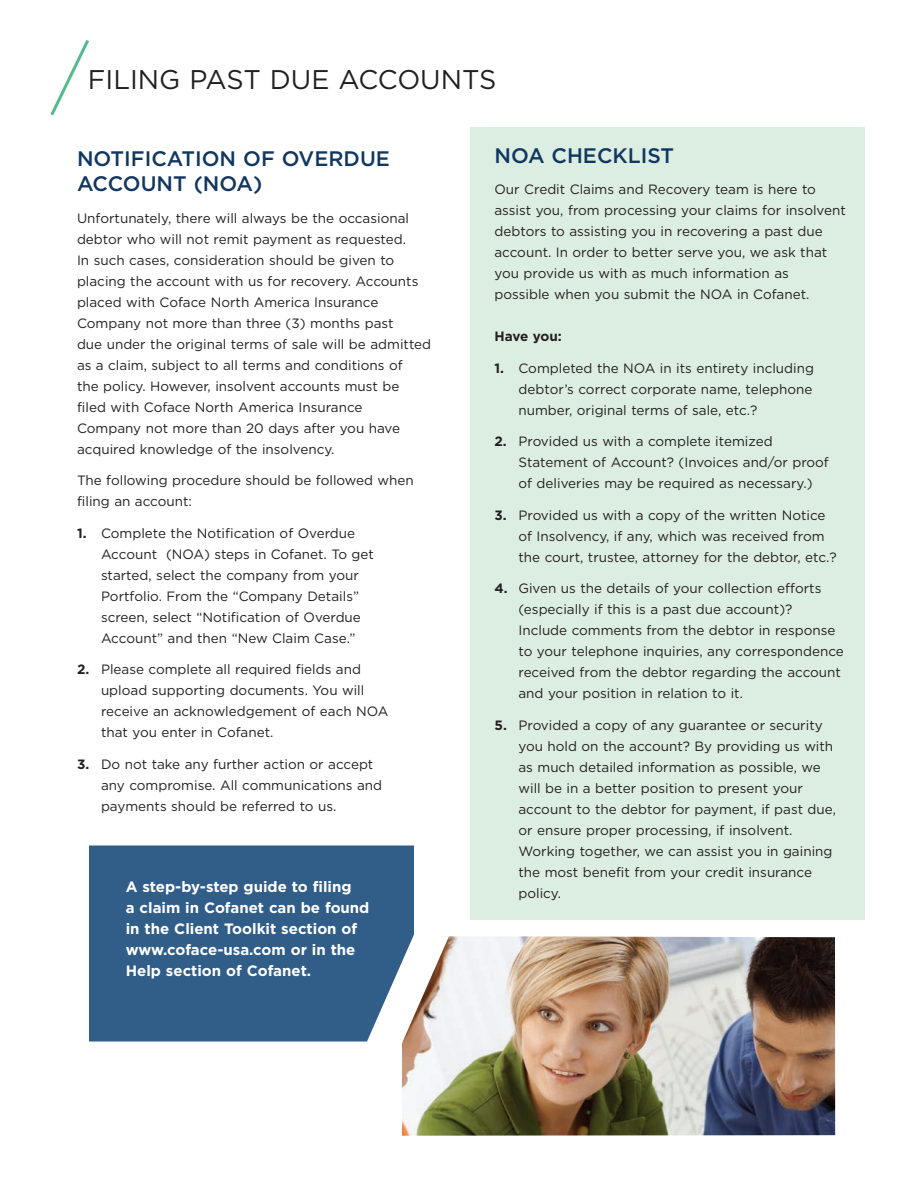
<style>
.page{position:relative;width:918px;height:1188px;background:#fff}
.page>*{position:absolute;margin:0;border:0;box-sizing:border-box;transform-origin:0 0}
.t1{font:27px "Gotham";color:#231f20}
.t2{font:500 21px/25.2px "Gotham";color:#113761}
.t3{font:700 15px/21px "Gotham";color:#fff}
.t4{font:13.5px/21px "Gotham";color:#231f20}
.t5{font:700 13.5px "Gotham";letter-spacing:-.02em;color:#231f20}
.s1{font-weight:700}
</style>
<div class="page">
<div style="left:89px;top:846px;width:325px;height:195px;background:#315d89"></div>
<svg style="left:50px;top:40px;width:39px;height:76px"></svg>
<div style="left:470px;top:127px;width:395px;height:793px;background:#dceee1"></div>
<img style="left:402px;top:936px;width:433px;height:200px">
<h1 class="t1" style="left:88px;top:70px;width:410px">FILING PAST DUE ACCOUNTS</h1>
<h2 class="t2" style="left:77px;top:148px;width:315px">NOTIFICATION OF OVERDUE<br>ACCOUNT (NOA)</h2>
<p class="t4" style="left:77px;top:209px;width:356px">Unfortunately, there will always be the occasional debtor who will not remit payment as requested.<br>In such cases, consideration should be given to placing the account with us for recovery. Accounts placed with Coface North America Insurance Company not more than three (3) months past<br>due under the original terms of sale will be admitted as a claim, subject to all terms and conditions of<br>the policy. However, insolvent accounts must be filed with Coface North America Insurance<br>Company not more than 20 days after you have acquired knowledge of the insolvency.</p>
<p class="t4" style="left:77px;top:471px;width:338px">The following procedure should be followed when filing an account:</p>
<p class="t4" style="left:101px;top:524px;width:275px;text-indent:-24px"><span class="s1">1.</span> Complete the Notification of Overdue Account (NOA) steps in Cofanet. To get started, select the company from your Portfolio. From the “Company Details” screen, select “Notification of Overdue Account” and then “New Claim Case.”</p>
<p class="t4" style="left:101px;top:660px;width:289px;text-indent:-24px"><span class="s1">2.</span> Please complete all required fields and upload supporting documents. You will receive an acknowledgement of each NOA that you enter in Cofanet.</p>
<p class="t4" style="left:101px;top:755px;width:283px;text-indent:-24px"><span class="s1">3.</span> Do not take any further action or accept any compromise. All communications and payments should be referred to us.</p>
<p class="t3" style="left:126px;top:877px;width:245px">A step-by-step guide to filing<br>a claim in Cofanet can be found in the Client Toolkit section of www.coface-usa.com or in the<br>Help section of Cofanet.</p>
<h2 class="t2" style="left:494px;top:145px;width:181px">NOA CHECKLIST</h2>
<p class="t4" style="left:494px;top:180px;width:353px">Our Credit Claims and Recovery team is here to assist you, from processing your claims for insolvent debtors to assisting you in recovering a past due account. In order to better serve you, we ask that you provide us with as much information as possible when you submit the NOA in Cofanet.</p>
<p class="t5" style="left:494px;top:332px;width:69px">Have you:</p>
<p class="t4" style="left:519px;top:359px;width:297px;text-align:justify;text-indent:-24px"><span class="s1">1.</span> Completed the NOA in its entirety including debtor’s correct corporate name, telephone number, original terms of sale, etc.?</p>
<p class="t4" style="left:519px;top:432px;width:312px;text-indent:-24px"><span class="s1">2.</span> Provided us with a complete itemized<br>Statement of Account? (Invoices and/or proof of deliveries may be required as necessary.)</p>
<p class="t4" style="left:519px;top:506px;width:320px;text-indent:-24px"><span class="s1">3.</span> Provided us with a copy of the written Notice of Insolvency, if any, which was received from the court, trustee, attorney for the debtor, etc.?</p>
<p class="t4" style="left:519px;top:579px;width:327px;text-indent:-24px"><span class="s1">4.</span> Given us the details of your collection efforts (especially if this is a past due account)?<br>Include comments from the debtor in response to your telephone inquiries, any correspondence received from the debtor regarding the account and your position in relation to it.</p>
<p class="t4" style="left:519px;top:716px;width:319px;text-indent:-24px"><span class="s1">5.</span> Provided a copy of any guarantee or security you hold on the account? By providing us with as much detailed information as possible, we will be in a better position to present your account to the debtor for payment, if past due, or ensure proper processing, if insolvent.<br>Working together, we can assist you in gaining the most benefit from your credit insurance policy.</p>
</div>
